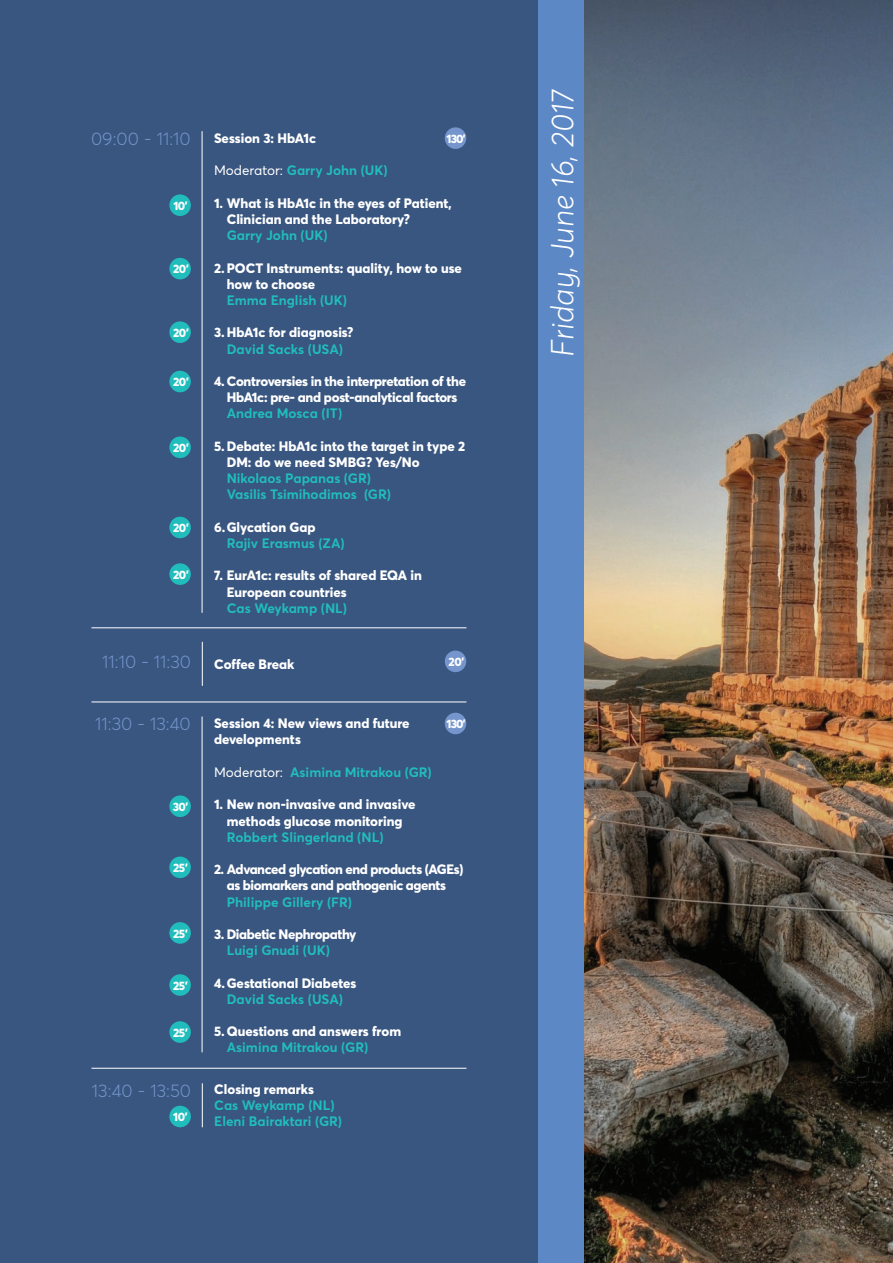
<style>
.page{position:relative;width:893px;height:1263px;background:#395680}
.page>*{position:absolute;margin:0;border:0;box-sizing:border-box;transform-origin:0 0}
.t1{font:italic 300 31.5px "Averta Std";color:#fff}
.t2{font:300 18px "Averta Std";color:#7595cc}
.t3{font:800 13.5px/16.2px "Averta Std";color:#fff}
.t4{font:700 13.5px/16.2px "Averta Std";color:#21bdbd}
.t5{font:800 13.5px/16.2px "Averta Std";letter-spacing:-.03em;color:#fff;text-align:center}
.t6{font:800 13.5px/16.2px "Averta Std";letter-spacing:-.02em;color:#fff;text-align:center}
.t7{font:800 12px "Averta Std";letter-spacing:-.025em;color:#fff}
.s1{font-weight:400;color:#fff}
</style>
<div class="page">
<div style="left:538px;top:0;width:47px;height:1263px;background:#5d88c6"></div>
<hr style="left:202px;top:131px;width:1px;height:482px;background:#fff">
<div style="left:445px;top:127px;width:21px;height:22px;background:#7595cc;border-radius:50%"></div>
<div style="left:169px;top:258px;width:22px;height:21px;background:#21bdbd;border-radius:50%"></div>
<div style="left:169px;top:321px;width:22px;height:22px;background:#21bdbd;border-radius:50%"></div>
<div style="left:169px;top:371px;width:22px;height:21px;background:#21bdbd;border-radius:50%"></div>
<div style="left:169px;top:436px;width:22px;height:22px;background:#21bdbd;border-radius:50%"></div>
<div style="left:169px;top:517px;width:22px;height:21px;background:#21bdbd;border-radius:50%"></div>
<div style="left:169px;top:563px;width:22px;height:22px;background:#21bdbd;border-radius:50%"></div>
<div style="left:169px;top:194px;width:22px;height:22px;background:#21bdbd;border-radius:50%"></div>
<hr style="left:91px;top:627px;width:375px;height:1px;background:#fff">
<hr style="left:91px;top:701px;width:375px;height:1px;background:#fff">
<hr style="left:202px;top:642px;width:1px;height:44px;background:#fff">
<div style="left:445px;top:651px;width:21px;height:21px;background:#7595cc;border-radius:50%"></div>
<hr style="left:91px;top:1068px;width:375px;height:1px;background:#fff">
<hr style="left:202px;top:716px;width:1px;height:336px;background:#fff">
<hr style="left:202px;top:1083px;width:1px;height:44px;background:#fff">
<div style="left:445px;top:713px;width:21px;height:21px;background:#7595cc;border-radius:50%"></div>
<div style="left:169px;top:856px;width:22px;height:22px;background:#21bdbd;border-radius:50%"></div>
<div style="left:169px;top:922px;width:22px;height:22px;background:#21bdbd;border-radius:50%"></div>
<div style="left:169px;top:974px;width:22px;height:22px;background:#21bdbd;border-radius:50%"></div>
<div style="left:169px;top:1021px;width:22px;height:22px;background:#21bdbd;border-radius:50%"></div>
<div style="left:169px;top:1106px;width:22px;height:21px;background:#21bdbd;border-radius:50%"></div>
<div style="left:169px;top:795px;width:22px;height:22px;background:#21bdbd;border-radius:50%"></div>
<img style="left:585px;top:0;width:308px;height:1263px">
<h2 class="t2" style="left:91px;top:128px;width:101px">09:00 - 11:10</h2>
<p class="t7" style="left:447px;top:131px;width:20px">130’</p>
<p class="t3" style="left:214px;top:130px;width:104px">Session 3: HbA1c</p>
<p class="t4" style="left:214px;top:162px;width:175px"><span class="s1">Moderator:</span> Garry John (UK)</p>
<p class="t3" style="left:227px;top:195px;width:227px;text-indent:-13px">1. What is HbA1c in the eyes of Patient,<br>Clinician and the Laboratory?</p>
<p class="t4" style="left:227px;top:227px;width:102px">Garry John (UK)</p>
<p class="t3" style="left:227px;top:259px;width:237px;text-indent:-13px">2. POCT Instruments: quality, how to use how to choose</p>
<p class="t4" style="left:227px;top:292px;width:122px">Emma English (UK)</p>
<p class="t3" style="left:214px;top:324px;width:141px">3. HbA1c for diagnosis?</p>
<p class="t4" style="left:227px;top:340px;width:118px">David Sacks (USA)</p>
<p class="t6" style="left:214px;top:373px;width:254px">4. Controversies in the interpretation of the<br>HbA1c: pre- and post-analytical factors</p>
<p class="t4" style="left:227px;top:405px;width:117px">Andrea Mosca (IT)</p>
<p class="t3" style="left:227px;top:438px;width:240px;text-indent:-13px">5. Debate: HbA1c into the target in type 2<br>DM: do we need SMBG? Yes/No</p>
<p class="t4" style="left:227px;top:470px;width:166px">Nikolaos Papanas (GR)<br>Vasilis Tsimihodimos (GR)</p>
<p class="t3" style="left:214px;top:519px;width:103px">6.Glycation Gap</p>
<p class="t4" style="left:227px;top:535px;width:120px">Rajiv Erasmus (ZA)</p>
<p class="t3" style="left:227px;top:567px;width:197px;text-indent:-13px">7. EurA1c: results of shared EQA in<br>European countries</p>
<p class="t4" style="left:227px;top:600px;width:122px">Cas Weykamp (NL)</p>
<p class="t7" style="left:173px;top:198px;width:15px">10’</p>
<p class="t7" style="left:173px;top:261px;width:17px">20’</p>
<p class="t7" style="left:173px;top:325px;width:17px">20’</p>
<p class="t7" style="left:173px;top:374px;width:17px">20’</p>
<p class="t7" style="left:173px;top:440px;width:17px">20’</p>
<p class="t7" style="left:173px;top:520px;width:17px">20’</p>
<p class="t7" style="left:173px;top:567px;width:17px">20’</p>
<h2 class="t2" style="left:102px;top:650px;width:90px">11:10 - 11:30</h2>
<p class="t3" style="left:214px;top:656px;width:82px">Coffee Break</p>
<p class="t7" style="left:448px;top:654px;width:17px">20’</p>
<h2 class="t2" style="left:95px;top:713px;width:97px">11:30 - 13:40</h2>
<p class="t7" style="left:173px;top:799px;width:17px">30’</p>
<p class="t7" style="left:173px;top:860px;width:16px">25’</p>
<p class="t7" style="left:173px;top:926px;width:16px">25’</p>
<p class="t7" style="left:173px;top:978px;width:16px">25’</p>
<p class="t7" style="left:173px;top:1025px;width:16px">25’</p>
<h2 class="t2" style="left:92px;top:1080px;width:101px">13:40 - 13:50</h2>
<p class="t7" style="left:173px;top:1109px;width:16px">10’</p>
<p class="t3" style="left:214px;top:715px;width:197px">Session 4: New views and future developments</p>
<p class="t4" style="left:214px;top:764px;width:219px"><span class="s1">Moderator:</span> Asimina Mitrakou (GR)</p>
<p class="t3" style="left:214px;top:796px;width:203px;text-align:center">1. New non-invasive and invasive methods glucose monitoring</p>
<p class="t4" style="left:227px;top:829px;width:158px">Robbert Slingerland (NL)</p>
<p class="t5" style="left:214px;top:861px;width:251px">2. Advanced glycation end products (AGEs) as biomarkers and pathogenic agents</p>
<p class="t4" style="left:227px;top:893px;width:127px">Philippe Gillery (FR)</p>
<p class="t5" style="left:214px;top:926px;width:144px">3. Diabetic Nephropathy</p>
<p class="t4" style="left:227px;top:942px;width:105px">Luigi Gnudi (UK)</p>
<p class="t3" style="left:214px;top:974px;width:144px">4.Gestational Diabetes</p>
<p class="t4" style="left:227px;top:991px;width:118px">David Sacks (USA)</p>
<p class="t3" style="left:214px;top:1023px;width:189px">5. Questions and answers from</p>
<p class="t4" style="left:227px;top:1039px;width:143px">Asimina Mitrakou (GR)</p>
<p class="t7" style="left:447px;top:716px;width:20px">130’</p>
<p class="t3" style="left:214px;top:1081px;width:101px">Closing remarks</p>
<p class="t4" style="left:214px;top:1097px;width:129px">Cas Weykamp (NL)<br>Eleni Bairaktari (GR)</p>
<h1 class="t1" style="left:543px;top:357px;width:269px;rotate:-90deg">Friday, June 16, 2017</h1>
</div>
